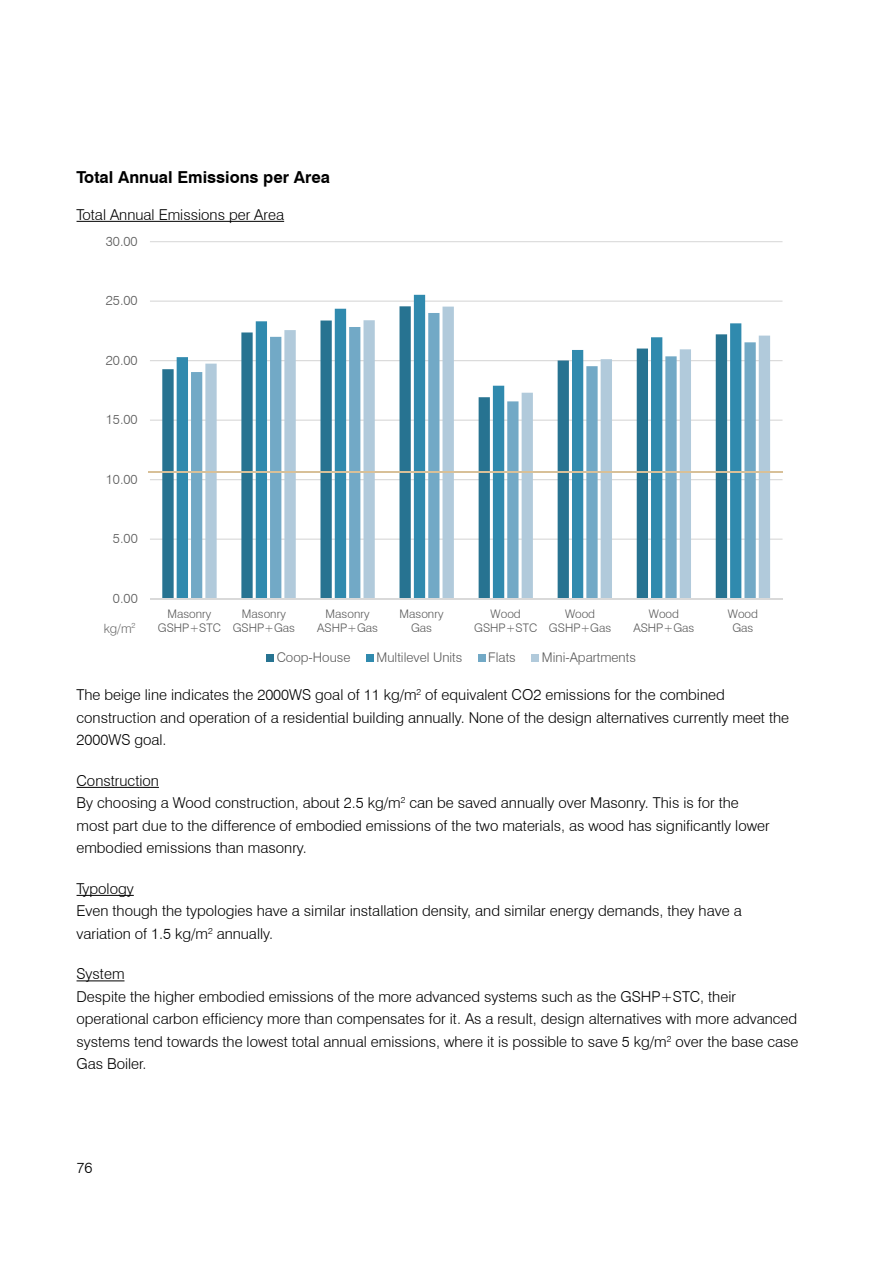
<style>
.page{position:relative;width:893px;height:1263px;background:#fff}
.page>*{position:absolute;margin:0;border:0;box-sizing:border-box;transform-origin:0 0}
.t1{font:17.7px "Verdana";color:#000}
.t2{font:700 16.5px "Swiss 721 BT";color:#000}
.t3{font:300 15px/22.5px "Swiss 721 BT";color:#000}
.t4{font:300 13.35px "Swiss 721 BT";color:#595959}
.t5{font:300 12.75px "Swiss 721 BT";color:#696969}
.t6{font:300 11.85px/14.2px "Swiss 721 BT";color:#595959;text-align:center}
</style>
<div class="page">
<hr style="left:77px;top:787px;width:82px;height:1px;background:#000">
<hr style="left:77px;top:895px;width:57px;height:1px;background:#000">
<hr style="left:77px;top:980px;width:48px;height:1px;background:#000">
<hr style="left:150px;top:539px;width:632px;height:1px;background:#d9d9d9">
<hr style="left:150px;top:479px;width:632px;height:1px;background:#d9d9d9">
<hr style="left:150px;top:420px;width:632px;height:1px;background:#d9d9d9">
<hr style="left:150px;top:360px;width:632px;height:1px;background:#d9d9d9">
<hr style="left:150px;top:301px;width:632px;height:1px;background:#d9d9d9">
<hr style="left:150px;top:241px;width:632px;height:1px;background:#d9d9d9">
<svg style="left:162px;top:357px;width:15px;height:241px;fill:#277391"></svg>
<svg style="left:177px;top:295px;width:564px;height:303px"></svg>
<svg style="left:191px;top:313px;width:14px;height:285px;fill:#72a9c6"></svg>
<svg style="left:205px;top:307px;width:565px;height:291px"></svg>
<hr style="left:150px;top:598px;width:632px;height:1px;background:#d9d9d9">
<div style="left:266px;top:655px;width:8px;height:7px;background:#277391"></div>
<div style="left:366px;top:655px;width:8px;height:7px;background:#308aae"></div>
<div style="left:478px;top:655px;width:7px;height:7px;background:#72a9c6"></div>
<div style="left:532px;top:655px;width:7px;height:7px;background:#b1cadb"></div>
<hr style="left:148px;top:471px;width:634px;height:1px;background:#d8c098">
<hr style="left:77px;top:221px;width:207px;height:1px;background:#000">
<p class="t2" style="left:77px;top:167px;width:255px">Total Annual Emissions per Area</p>
<p class="t3" style="left:77px;top:203px;width:209px">Total Annual Emissions per Area</p>
<p class="t4" style="left:106px;top:233px;width:33px">30.00</p>
<p class="t4" style="left:106px;top:292px;width:33px">25.00</p>
<p class="t4" style="left:106px;top:352px;width:33px">20.00</p>
<p class="t4" style="left:106px;top:411px;width:33px">15.00</p>
<p class="t4" style="left:106px;top:471px;width:33px">10.00</p>
<p class="t4" style="left:113px;top:530px;width:26px">5.00</p>
<p class="t4" style="left:113px;top:590px;width:26px">0.00</p>
<p class="t5" style="left:104px;top:620px;width:33px">kg/m<sup>2</sup></p>
<p class="t6" style="left:158px;top:606px;width:65px">Masonry<br>GSHP+STC</p>
<p class="t6" style="left:233px;top:606px;width:64px">Masonry<br>GSHP+Gas</p>
<p class="t6" style="left:317px;top:606px;width:62px">Masonry<br>ASHP+Gas</p>
<p class="t6" style="left:400px;top:606px;width:45px">Masonry<br>Gas</p>
<p class="t6" style="left:474px;top:606px;width:65px">Wood<br>GSHP+STC</p>
<p class="t6" style="left:549px;top:606px;width:64px">Wood<br>GSHP+Gas</p>
<p class="t6" style="left:633px;top:606px;width:62px">Wood<br>ASHP+Gas</p>
<p class="t6" style="left:728px;top:606px;width:32px">Wood<br>Gas</p>
<p class="t4" style="left:277px;top:649px;width:75px">Coop-House</p>
<p class="t4" style="left:377px;top:649px;width:87px">Multilevel Units</p>
<p class="t4" style="left:488px;top:649px;width:29px">Flats</p>
<p class="t4" style="left:542px;top:649px;width:96px">Mini-Apartments</p>
<p class="t3" style="left:77px;top:684px;width:714px">The beige line indicates the 2000WS goal of 11 kg/m<sup>2</sup> of equivalent CO2 emissions for the combined construction and operation of a residential building annually. None of the design alternatives currently meet the<br>2000WS goal.</p>
<p class="t3" style="left:77px;top:769px;width:695px">Construction<br>By choosing a Wood construction, about 2.5 kg/m<sup>2</sup> can be saved annually over Masonry. This is for the most part due to the difference of embodied emissions of the two materials, as wood has significantly lower embodied emissions than masonry.</p>
<p class="t3" style="left:77px;top:877px;width:667px">Typology<br>Even though the typologies have a similar installation density, and similar energy demands, they have a variation of 1.5 kg/m<sup>2</sup> annually.</p>
<p class="t3" style="left:77px;top:963px;width:723px">System<br>Despite the higher embodied emissions of the more advanced systems such as the GSHP+STC, their operational carbon efficiency more than compensates for it. As a result, design alternatives with more advanced systems tend towards the lowest total annual emissions, where it is possible to save 5 kg/m<sup>2</sup> over the base case Gas Boiler.</p>
<p class="t1" style="left:100px;top:703px;width:290px">Total Annual Emissions per Area</p>
<p class="t3" style="left:77px;top:1156px;width:17px">76</p>
</div>
